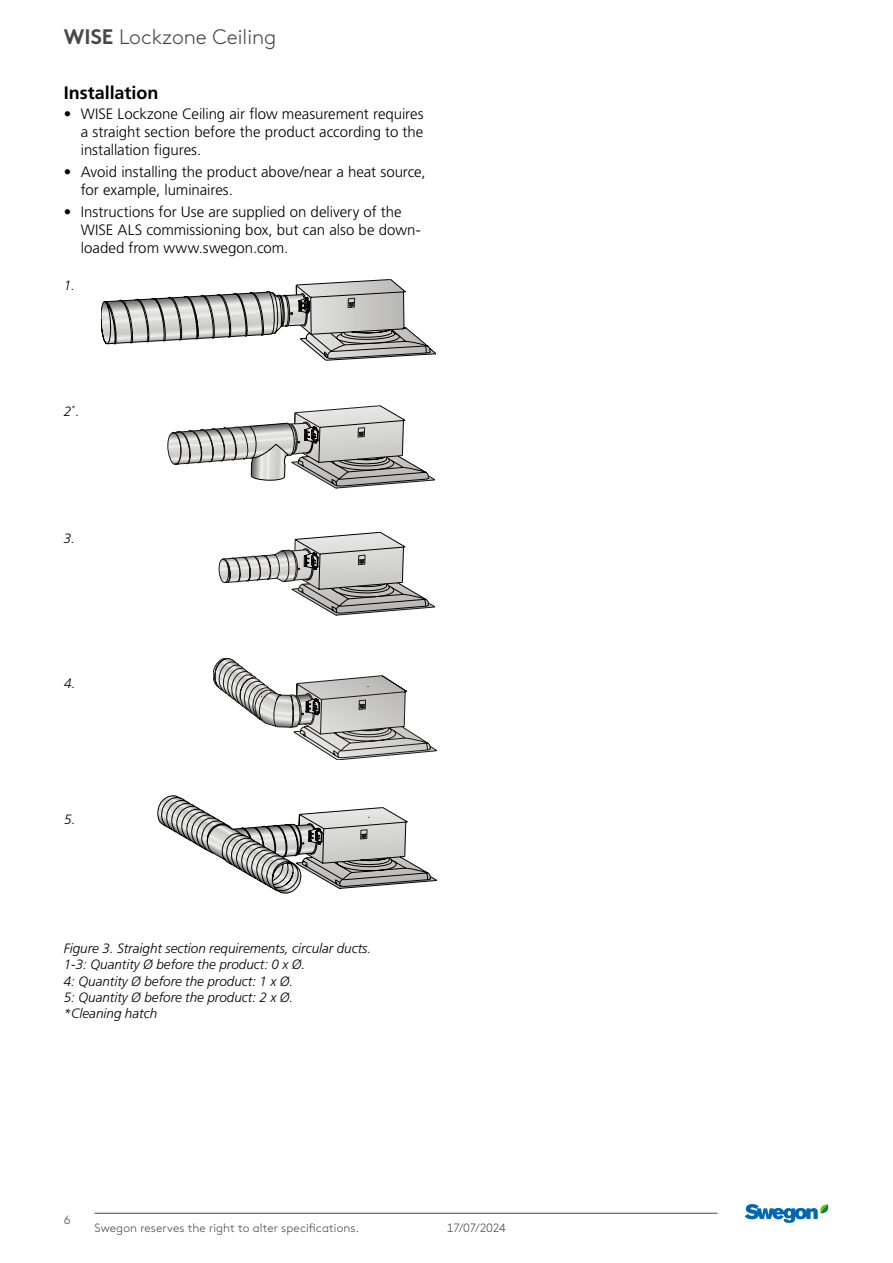
<style>
.page{position:relative;width:893px;height:1263px;background:#fff}
.page>*{position:absolute;margin:0;border:0;box-sizing:border-box;transform-origin:0 0}
.t1{font:300 21px "Swegon Brown";color:#464846}
.t2{font:700 18px "Frutiger LT Pro";color:#000}
.t3{font:300 15px/18px "Frutiger LT Pro";color:#000}
.t4{font:italic 300 13.5px/16.2px "Frutiger LT Pro";color:#000}
.t5{font:300 12px "Swegon Brown";letter-spacing:.005em;color:#464846}
.s1{font-weight:700}
</style>
<div class="page">
<svg style="left:101px;top:280px;width:335px;height:80px"></svg>
<svg style="left:167px;top:406px;width:268px;height:82px"></svg>
<svg style="left:219px;top:532px;width:216px;height:83px"></svg>
<svg style="left:213px;top:658px;width:224px;height:102px"></svg>
<svg style="left:158px;top:796px;width:279px;height:97px"></svg>
<hr style="left:95px;top:1213px;width:623px;height:1px;background:#464846">
<svg style="left:745px;top:1204px;width:84px;height:19px"></svg>
<h1 class="t1" style="left:64px;top:22px;width:214px"><span class="s1">WISE</span> Lockzone Ceiling</h1>
<p class="t2" style="left:64px;top:82px;width:96px">Installation</p>
<p class="t3" style="left:81px;top:105px;width:344px;text-align:justify;text-indent:-17px">• WISE Lockzone Ceiling air flow measurement requires a straight section before the product according to the installation figures.</p>
<p class="t3" style="left:81px;top:163px;width:346px;text-indent:-17px">• Avoid installing the product above/near a heat source, for example, luminaires.</p>
<p class="t3" style="left:81px;top:203px;width:341px;text-indent:-17px">• Instructions for Use are supplied on delivery of the<br>WISE ALS commissioning box, but can also be down&shy;loaded from www.swegon.com.</p>
<p class="t4" style="left:64px;top:277px;width:13px">1.</p>
<p class="t4" style="left:64px;top:403px;width:17px">2<sup>*</sup>.</p>
<p class="t4" style="left:64px;top:531px;width:13px">3.</p>
<p class="t4" style="left:64px;top:675px;width:13px">4.</p>
<p class="t4" style="left:64px;top:812px;width:13px">5.</p>
<p class="t4" style="left:64px;top:940px;width:309px">Figure 3. Straight section requirements, circular ducts.<br>1-3: Quantity Ø before the product: 0 x Ø.<br>4: Quantity Ø before the product: 1 x Ø.<br>5: Quantity Ø before the product: 2 x Ø.<br>*Cleaning hatch</p>
<p class="t5" style="left:64px;top:1211px;width:8px">6</p>
<p class="t5" style="left:95px;top:1219px;width:266px">Swegon reserves the right to alter specifications.</p>
<p class="t5" style="left:447px;top:1219px;width:61px">17/07/2024</p>
</div>
